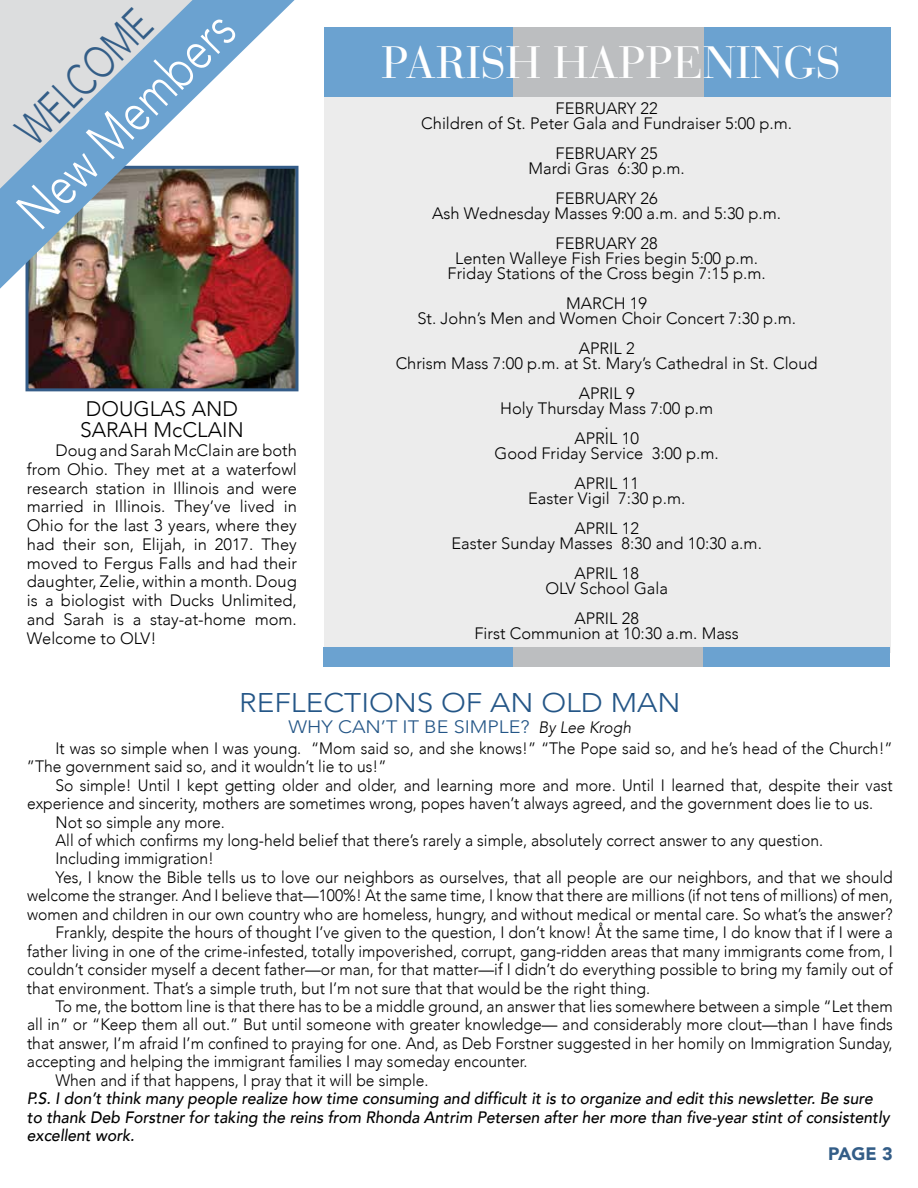
<style>
.page{position:relative;width:918px;height:1188px;background:#fff}
.page>*{position:absolute;margin:0;border:0;box-sizing:border-box;transform-origin:0 0}
.t1{font:300 54px "Avenir";color:#fff;scale:.8 1}
.t2{font:45px "Bauer Bodoni";color:#fff}
.t3{font:300 45px "Avenir";color:#335d87;scale:.75 1}
.t4{font:300 27px "Avenir";color:#245687;scale:1.1 1}
.t5{font:300 21px/21px "Avenir";color:#000}
.t6{font:300 18px "Avenir";color:#245687;scale:1.1 1}
.t7{font:900 18px "Avenir";color:#335d87}
.t8{font:300 16.5px/18.5px "Avenir";color:#000;scale:.95 1}
.t9{font:300 16.5px/15px "Avenir";color:#000;text-align:center}
.t10{font:italic 500 16.5px/18.5px "Avenir";color:#000;scale:.95 1}
.s1{font-style:italic;font-size:16.5px;color:#000}
</style>
<div class="page">
<img style="left:30px;top:289px;width:264px;height:98px">
<div style="left:26px;top:166px;width:272px;height:225px;border:3px solid #345c88"></div>
<img style="left:0;top:0;width:295px;height:289px">
<svg style="left:4px;top:217px;width:10px;height:7px"></svg>
<svg style="left:0;top:0;width:193px;height:189px;background:#acc1d4"></svg>
<div style="left:324px;top:87px;width:567px;height:566px;background:#ececec"></div>
<div style="left:324px;top:27px;width:189px;height:69px;background:#6ba2d0"></div>
<div style="left:513px;top:27px;width:191px;height:69px;background:#bcbec0"></div>
<div style="left:704px;top:27px;width:187px;height:69px;background:#6ba2d0"></div>
<div style="left:323px;top:648px;width:190px;height:19px;background:#6ba2d0"></div>
<div style="left:513px;top:648px;width:190px;height:19px;background:#bcbec0"></div>
<div style="left:703px;top:648px;width:187px;height:19px;background:#6ba2d0"></div>
<h2 class="t3" style="left:5px;top:118px;width:229px;rotate:-45deg">WELCOME</h2>
<h1 class="t1" style="left:4px;top:197px;width:354px;rotate:-45deg">New Members</h1>
<p class="t5" style="left:80px;top:399px;width:165px">DOUGLAS AND<br>SARAH McCLAIN</p>
<p class="t9" style="left:27px;top:441px;width:272px;line-height:18.8px;text-align:justify;text-indent:29px">Doug and Sarah McClain are both from Ohio. They met at a waterfowl research station in Illinois and were married in Illinois. They’ve lived in Ohio for the last 3 years, where they had their son, Elijah, in 2017. They moved to Fergus Falls and had their daughter, Zelie, within a month. Doug is a biologist with Ducks Unlimited, and Sarah is a stay-at-home mom.<br>Welcome to OLV!</p>
<h2 class="t2" style="left:382px;top:36px;width:461px">PARISH HAPPENINGS</h2>
<p class="t9" style="left:421px;top:101px;width:372px">FEBRUARY 22<br>Children of St. Peter Gala and Fundraiser 5:00 p.m.</p>
<p class="t9" style="left:529px;top:146px;width:158px">FEBRUARY 25<br>Mardi Gras 6:30 p.m.</p>
<p class="t9" style="left:432px;top:191px;width:351px">FEBRUARY 26<br>Ash Wednesday Masses 9:00 a.m. and 5:30 p.m.</p>
<p class="t9" style="left:448px;top:236px;width:320px">FEBRUARY 28<br>Lenten Walleye Fish Fries begin 5:00 p.m.<br>Friday Stations of the Cross begin 7:15 p.m.</p>
<p class="t9" style="left:417px;top:296px;width:380px">MARCH 19<br>St. John’s Men and Women Choir Concert 7:30 p.m.</p>
<p class="t9" style="left:396px;top:341px;width:424px">APRIL 2<br>Chrism Mass 7:00 p.m. at St. Mary’s Cathedral in St. Cloud</p>
<p class="t9" style="left:495px;top:386px;width:226px">APRIL 9<br>Holy Thursday Mass 7:00 p.m<br>.<br>APRIL 10<br>Good Friday Service 3:00 p.m.</p>
<p class="t9" style="left:528px;top:476px;width:159px">APRIL 11<br>Easter Vigil 7:30 p.m.</p>
<p class="t9" style="left:451px;top:521px;width:312px">APRIL 12<br>Easter Sunday Masses 8:30 and 10:30 a.m.</p>
<p class="t9" style="left:545px;top:566px;width:124px">APRIL 18<br>OLV School Gala</p>
<p class="t9" style="left:474px;top:611px;width:266px">APRIL 28<br>First Communion at 10:30 a.m. Mass</p>
<h3 class="t4" style="left:239px;top:686px;width:403px">REFLECTIONS OF AN OLD MAN</h3>
<p class="t6" style="left:289px;top:716px;width:313px">WHY CAN’T IT BE SIMPLE? <span class="s1">By Lee Krogh</span></p>
<p class="t8" style="left:27px;top:739px;width:913px;text-indent:29px">It was so simple when I was young. “Mom said so, and she knows!” “The Pope said so, and he’s head of the Church!” ”The government said so, and it wouldn’t lie to us!”</p>
<p class="t8" style="left:55px;top:776px;width:883px">So simple! Until I kept getting older and older, and learning more and more. Until I learned that, despite their vast</p>
<p class="t8" style="left:27px;top:794px;width:892px">experience and sincerity, mothers are sometimes wrong, popes haven’t always agreed, and the government does lie to us.</p>
<p class="t8" style="left:55px;top:813px;width:180px">Not so simple any more.</p>
<p class="t8" style="left:56px;top:831px;width:810px">All of which confirms my long-held belief that there’s rarely a simple, absolutely correct answer to any question.</p>
<p class="t8" style="left:56px;top:850px;width:168px">Including immigration!</p>
<p class="t8" style="left:56px;top:868px;width:883px">Yes, I know the Bible tells us to love our neighbors as ourselves, that all people are our neighbors, and that we should</p>
<p class="t8" style="left:27px;top:886px;width:913px">welcome the stranger. And I believe that—100%! At the same time, I know that there are millions (if not tens of millions) of men,</p>
<p class="t8" style="left:27px;top:905px;width:913px">women and children in our own country who are homeless, hungry, and without medical or mental care. So what’s the answer?</p>
<p class="t8" style="left:56px;top:923px;width:883px">Frankly, despite the hours of thought I’ve given to the question, I don’t know! Åt the same time, I do know that if I were a</p>
<p class="t8" style="left:27px;top:942px;width:913px">father living in one of the crime-infested, totally impoverished, corrupt, gang-ridden areas that many immigrants come from, I</p>
<p class="t8" style="left:27px;top:960px;width:913px">couldn’t consider myself a decent father—or man, for that matter—if I didn’t do everything possible to bring my family out of</p>
<p class="t8" style="left:27px;top:979px;width:657px">that environment. That’s a simple truth, but I’m not sure that that would be the right thing.</p>
<p class="t8" style="left:55px;top:997px;width:883px">To me, the bottom line is that there has to be a middle ground, an answer that lies somewhere between a simple “Let them</p>
<p class="t8" style="left:27px;top:1016px;width:913px">all in” or “Keep them all out.” But until someone with greater knowledge— and considerably more clout—than I have finds</p>
<p class="t8" style="left:27px;top:1034px;width:913px">that answer, I’m afraid I’m confined to praying for one. And, as Deb Forstner suggested in her homily on Immigration Sunday,</p>
<p class="t8" style="left:27px;top:1052px;width:529px">accepting and helping the immigrant families I may someday encounter.</p>
<p class="t8" style="left:55px;top:1071px;width:394px">When and if that happens, I pray that it will be simple.</p>
<p class="t10" style="left:27px;top:1090px;width:910px">P.S. I don’t think many people realize how time consuming and difficult it is to organize and edit this newsletter. Be sure to thank Deb Forstner for taking the reins from Rhonda Antrim Petersen after her more than five-year stint of consistently excellent work.</p>
<p class="t7" style="left:828px;top:1139px;width:66px">PAGE 3</p>
</div>
